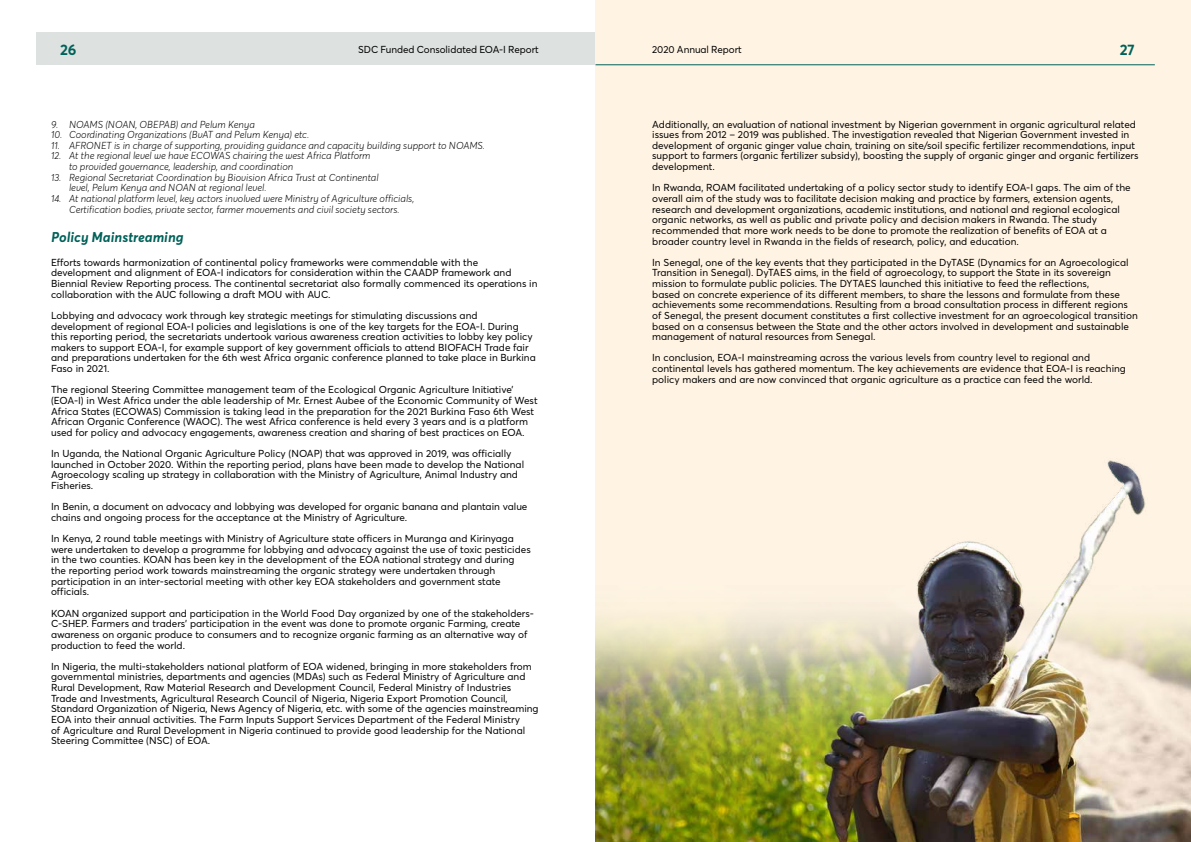
<style>
.page{position:relative;width:1191px;height:842px;background:#fff}
.page>*{position:absolute;margin:0;border:0;box-sizing:border-box;transform-origin:0 0}
.t1{font:700 15px "Averta";color:#006159}
.t2{font:italic 700 14px "Averta";color:#006159}
.t3{font:10px/10.6px "Averta";color:#000}
.t4{font:italic 300 10px/10.6px "Averta";color:#000}
</style>
<div class="page">
<div style="left:36px;top:32px;width:559px;height:33px;background:#dde2e0"></div>
<div style="left:595px;top:0;width:596px;height:842px;background:#fff4e4"></div>
<hr style="left:595px;top:64px;width:559px;height:1px;background:#006159">
<img style="left:595px;top:460px;width:596px;height:382px">
<h1 class="t1" style="left:60px;top:40px;width:18px">26</h1>
<p class="t3" style="left:358px;top:44px;width:182px">SDC Funded Consolidated EOA-I Report</p>
<p class="t3" style="left:652px;top:44px;width:91px">2020 Annual Report</p>
<h1 class="t1" style="left:1119px;top:40px;width:17px">27</h1>
<p class="t4" style="left:51px;top:119px;width:205px">9. NOAMS (NOAN, OBEPAB) and Pelum Kenya</p>
<p class="t4" style="left:51px;top:130px;width:260px">10. Coordinating Organizations (BvAT and Pelum Kenya) etc.</p>
<p class="t4" style="left:51px;top:140px;width:435px">11. AFRONET is in charge of supporting, providing guidance and capacity building support to NOAMS.</p>
<p class="t4" style="left:69px;top:151px;width:303px;text-indent:-18px">12. At the regional level we have ECOWAS chairing the west Africa Platform to provided governance, leadership, and coordination</p>
<p class="t4" style="left:69px;top:172px;width:311px;text-indent:-18px">13. Regional Secretariat Coordination by Biovision Africa Trust at Continental level, Pelum Kenya and NOAN at regional level.</p>
<p class="t4" style="left:51px;top:193px;width:365px;text-align:center">14. At national platform level, key actors involved were Ministry of Agriculture officials,<br>Certification bodies, private sector, farmer movements and civil society sectors.</p>
<h2 class="t2" style="left:51px;top:228px;width:134px">Policy Mainstreaming</h2>
<p class="t3" style="left:51px;top:257px;width:488px">Efforts towards harmonization of continental policy frameworks were commendable with the development and alignment of EOA-I indicators for consideration within the CAADP framework and Biennial Review Reporting process. The continental secretariat also formally commenced its operations in collaboration with the AUC following a draft MOU with AUC.</p>
<p class="t3" style="left:51px;top:310px;width:486px">Lobbying and advocacy work through key strategic meetings for stimulating discussions and development of regional EOA-I policies and legislations is one of the key targets for the EOA-I. During this reporting period, the secretariats undertook various awareness creation activities to lobby key policy makers to support EOA-I, for example support of key government officials to attend BIOFACH Trade fair and preparations undertaken for the 6th west Africa organic conference planned to take place in Burkina Faso in 2021.</p>
<p class="t3" style="left:51px;top:384px;width:488px">The regional Steering Committee management team of the Ecological Organic Agriculture Initiative’ (EOA-I) in West Africa under the able leadership of Mr. Ernest Aubee of the Economic Community of West Africa States (ECOWAS) Commission is taking lead in the preparation for the 2021 Burkina Faso 6th West African Organic Conference (WAOC). The west Africa conference is held every 3 years and is a platform used for policy and advocacy engagements, awareness creation and sharing of best practices on EOA.</p>
<p class="t3" style="left:51px;top:448px;width:474px">In Uganda, the National Organic Agriculture Policy (NOAP) that was approved in 2019, was officially launched in October 2020. Within the reporting period, plans have been made to develop the National Agroecology scaling up strategy in collaboration with the Ministry of Agriculture, Animal Industry and Fisheries.</p>
<p class="t3" style="left:51px;top:501px;width:478px">In Benin, a document on advocacy and lobbying was developed for organic banana and plantain value chains and ongoing process for the acceptance at the Ministry of Agriculture.</p>
<p class="t3" style="left:51px;top:533px;width:481px">In Kenya, 2 round table meetings with Ministry of Agriculture state officers in Muranga and Kirinyaga were undertaken to develop a programme for lobbying and advocacy against the use of toxic pesticides in the two counties. KOAN has been key in the development of the EOA national strategy and during the reporting period work towards mainstreaming the organic strategy were undertaken through participation in an inter-sectorial meeting with other key EOA stakeholders and government state officials.</p>
<p class="t3" style="left:51px;top:608px;width:484px">KOAN organized support and participation in the World Food Day organized by one of the stakeholders-C-SHEP. Farmers and traders’ participation in the event was done to promote organic Farming, create awareness on organic produce to consumers and to recognize organic farming as an alternative way of production to feed the world.</p>
<p class="t3" style="left:51px;top:661px;width:489px">In Nigeria, the multi-stakeholders national platform of EOA widened, bringing in more stakeholders from governmental ministries, departments and agencies (MDAs) such as Federal Ministry of Agriculture and Rural Development, Raw Material Research and Development Council, Federal Ministry of Industries Trade and Investments, Agricultural Research Council of Nigeria, Nigeria Export Promotion Council, Standard Organization of Nigeria, News Agency of Nigeria, etc. with some of the agencies mainstreaming EOA into their annual activities. The Farm Inputs Support Services Department of the Federal Ministry<br>of Agriculture and Rural Development in Nigeria continued to provide good leadership for the National Steering Committee (NSC) of EOA.</p>
<p class="t3" style="left:652px;top:119px;width:488px">Additionally, an evaluation of national investment by Nigerian government in organic agricultural related issues from 2012 – 2019 was published. The investigation revealed that Nigerian Government invested in development of organic ginger value chain, training on site/soil specific fertilizer recommendations, input support to farmers (organic fertilizer subsidy), boosting the supply of organic ginger and organic fertilizers development.</p>
<p class="t3" style="left:652px;top:182px;width:480px">In Rwanda, ROAM facilitated undertaking of a policy sector study to identify EOA-I gaps. The aim of the overall aim of the study was to facilitate decision making and practice by farmers, extension agents, research and development organizations, academic institutions, and national and regional ecological organic networks, as well as public and private policy and decision makers in Rwanda. The study recommended that more work needs to be done to promote the realization of benefits of EOA at a broader country level in Rwanda in the fields of research, policy, and education.</p>
<p class="t3" style="left:652px;top:257px;width:487px">In Senegal, one of the key events that they participated in the DyTASE (Dynamics for an Agroecological Transition in Senegal). DyTAES aims, in the field of agroecology, to support the State in its sovereign mission to formulate public policies. The DYTAES launched this initiative to feed the reflections,<br>based on concrete experience of its different members, to share the lessons and formulate from these achievements some recommendations. Resulting from a broad consultation process in different regions of Senegal, the present document constitutes a first collective investment for an agroecological transition based on a consensus between the State and the other actors involved in development and sustainable management of natural resources from Senegal.</p>
<p class="t3" style="left:652px;top:353px;width:475px">In conclusion, EOA-I mainstreaming across the various levels from country level to regional and continental levels has gathered momentum. The key achievements are evidence that EOA-I is reaching policy makers and are now convinced that organic agriculture as a practice can feed the world.</p>
</div>
